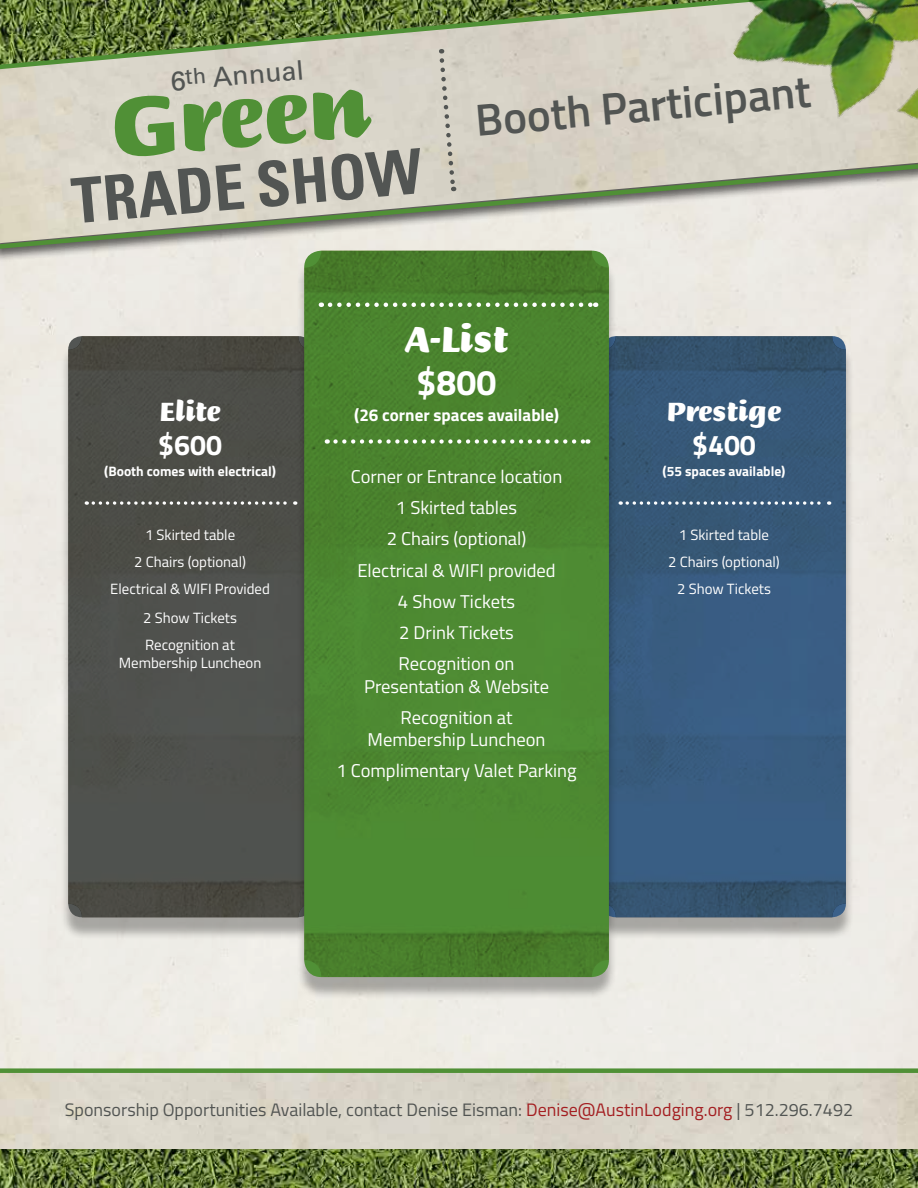
<style>
.page{position:relative;width:918px;height:1188px;background:#fff}
.page>*{position:absolute;margin:0;border:0;box-sizing:border-box;transform-origin:0 0}
.t1{font:900 90.15px "Briem Script Std";color:#509036}
.t2{font:700 condensed 62.4px "Univers";color:#525553}
.t3{font:600 45px "Titillium Web";color:#525553}
.t4{font:900 38.4px "Briem Script Std";color:#fff}
.t5{font:700 35.7px "Titillium Web";color:#fff}
.t6{font:900 28.5px "Briem Script Std";color:#fff}
.t7{font:700 28.5px "Titillium Web";color:#fff}
.t8{font:27px "Univers";color:#525553}
.t9{font:18.6px/31.2px "Titillium Web";color:#fff;text-align:center}
.t10{font:18px "Titillium Web";color:#525553}
.t11{font:700 17.1px "Titillium Web";color:#fff}
.t12{font:14.85px/26.8px "Titillium Web";color:#fff;text-align:center}
.t13{font:700 13.65px "Titillium Web";color:#fff}
.s1{color:#a41f22}
</style>
<div class="page">
<div style="left:594px;top:343px;width:260px;height:597px;background:#000;opacity:.3"></div>
<img style="left:617px;top:336px;width:229px;height:581px">
<div style="left:60px;top:343px;width:260px;height:597px;background:#000;opacity:.3"></div>
<img style="left:68px;top:336px;width:228px;height:581px">
<img style="left:0;top:1149px;width:918px;height:39px">
<div style="left:0;top:73px;width:697px;height:87px;background:#d8d4c8"></div>
<svg style="left:0;top:0;width:697px;height:73px;background:#97a17a"></svg>
<svg style="left:0;top:160px;width:697px;height:93px;background:#cfcebf"></svg>
<svg style="left:627px;top:501px;width:203px;height:4px"></svg>
<svg style="left:93px;top:501px;width:203px;height:4px"></svg>
<div style="left:0;top:1073px;width:918px;height:76px;background:#dad6ca"></div>
<div style="left:0;top:1068px;width:918px;height:5px;background:#509036"></div>
<div style="left:296px;top:257px;width:321px;height:743px;background:#000;opacity:.3"></div>
<img style="left:304px;top:251px;width:305px;height:726px">
<svg style="left:335px;top:439px;width:253px;height:5px"></svg>
<svg style="left:330px;top:303px;width:266px;height:4px"></svg>
<svg style="left:437px;top:49px;width:21px;height:142px;background:#cac7bb"></svg>
<img style="left:697px;top:0;width:221px;height:315px">
<h3 class="t8" style="left:169px;top:64px;width:135px;rotate:-5deg">6<sup>th</sup> Annual</h3>
<h1 class="t1" style="left:107px;top:78px;width:261px;rotate:-5deg">Green</h1>
<h2 class="t2" style="left:69px;top:163px;width:353px;rotate:-5deg">TRADE SHOW</h2>
<h3 class="t3" style="left:473px;top:87px;width:338px;rotate:-5deg">Booth Participant</h3>
<h3 class="t4" style="left:406px;top:318px;width:103px">A-List</h3>
<h3 class="t5" style="left:417px;top:355px;width:81px">$800</h3>
<p class="t11" style="left:354px;top:402px;width:206px">(26 corner spaces available)</p>
<h3 class="t6" style="left:160px;top:395px;width:62px">Elite</h3>
<h3 class="t7" style="left:158px;top:423px;width:65px">$600</h3>
<p class="t13" style="left:104px;top:461px;width:173px">(Booth comes with electrical)</p>
<p class="t9" style="left:351px;top:460px;width:213px">Corner or Entrance location<br>1 Skirted tables<br>2 Chairs (optional)<br>Electrical &amp; WIFI provided<br>4 Show Tickets<br>2 Drink Tickets<br>Recognition on</p>
<p class="t9" style="left:364px;top:670px;width:187px">Presentation &amp; Website<br>Recognition at</p>
<p class="t9" style="left:336px;top:723px;width:242px">Membership Luncheon<br>1 Complimentary Valet Parking</p>
<p class="t12" style="left:110px;top:521px;width:161px">1 Skirted table<br>2 Chairs (optional)<br>Electrical &amp; WIFI Provided</p>
<p class="t12" style="left:143px;top:604px;width:95px;text-align:left">2 Show Tickets<br>Recognition at</p>
<p class="t12" style="left:119px;top:649px;width:144px">Membership Luncheon</p>
<h3 class="t6" style="left:667px;top:395px;width:116px">Prestige</h3>
<h3 class="t7" style="left:692px;top:423px;width:65px">$400</h3>
<p class="t13" style="left:663px;top:461px;width:124px">(55 spaces available)</p>
<p class="t12" style="left:668px;top:521px;width:113px">1 Skirted table<br>2 Chairs (optional)<br>2 Show Tickets</p>
<p class="t10" style="left:65px;top:1096px;width:790px">Sponsorship Opportunities Available, contact Denise Eisman: <span class="s1">Denise@AustinLodging.org</span> | 512.296.7492</p>
</div>
